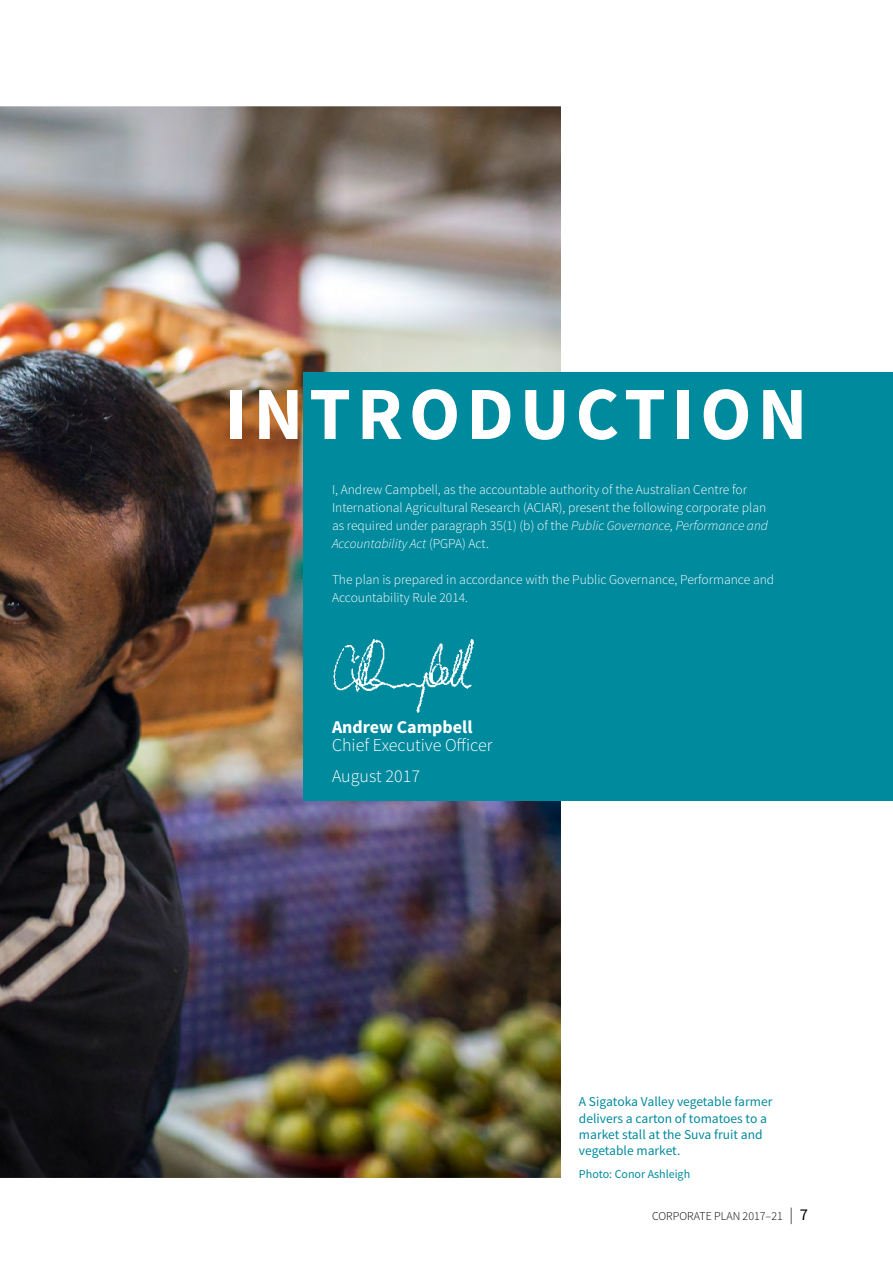
<style>
.page{position:relative;width:893px;height:1263px;background:#fff}
.page>*{position:absolute;margin:0;border:0;box-sizing:border-box;transform-origin:0 0}
.t1{font:700 75px "Source Sans Pro";letter-spacing:.08em;color:#fff}
.t2{font:300 18px/31.2px "Source Sans Pro";color:#fff}
.t3{font:700 18px "Source Sans Pro";color:#fff}
.t4{font:300 13.5px/18px "Source Sans Pro";color:#fff}
.t5{font:13.5px/16.2px "Source Sans Pro";color:#008a9e}
.t6{font:300 12px "Source Sans Pro";color:#000}
.t7{font:12px "Source Sans Pro";color:#008a9e}
.s1{font-style:italic}
.s2{font-size:16.5px}
.s3{font-weight:400;font-size:16.5px}
</style>
<div class="page">
<img style="left:0;top:106px;width:583px;height:1072px">
<div style="left:304px;top:372px;width:589px;height:428px;background:#008a9e"></div>
<img style="left:333px;top:639px;width:141px;height:74px">
<h1 class="t1" style="left:225px;top:366px;width:584px">INTRODUCTION</h1>
<p class="t4" style="left:332px;top:481px;width:438px">I, Andrew Campbell, as the accountable authority of the Australian Centre for International Agricultural Research (ACIAR), present the following corporate plan as required under paragraph 35(1) (b) of the <span class="s1">Public Governance, Performance and Accountability Act</span> (PGPA) Act.</p>
<p class="t4" style="left:332px;top:571px;width:444px">The plan is prepared in accordance with the Public Governance, Performance and<br>Accountability Rule 2014.</p>
<h2 class="t3" style="left:332px;top:715px;width:142px">Andrew Campbell</h2>
<h2 class="t2" style="left:332px;top:729px;width:162px">Chief Executive Officer<br>August 2017</h2>
<p class="t5" style="left:579px;top:1094px;width:195px">A Sigatoka Valley vegetable farmer delivers a carton of tomatoes to a market stall at the Suva fruit and vegetable market.</p>
<p class="t7" style="left:579px;top:1166px;width:113px">Photo: Conor Ashleigh</p>
<p class="t6" style="left:652px;top:1209px;width:157px">CORPORATE PLAN 2017–21 <span class="s2">|</span> <span class="s3">7</span></p>
</div>
